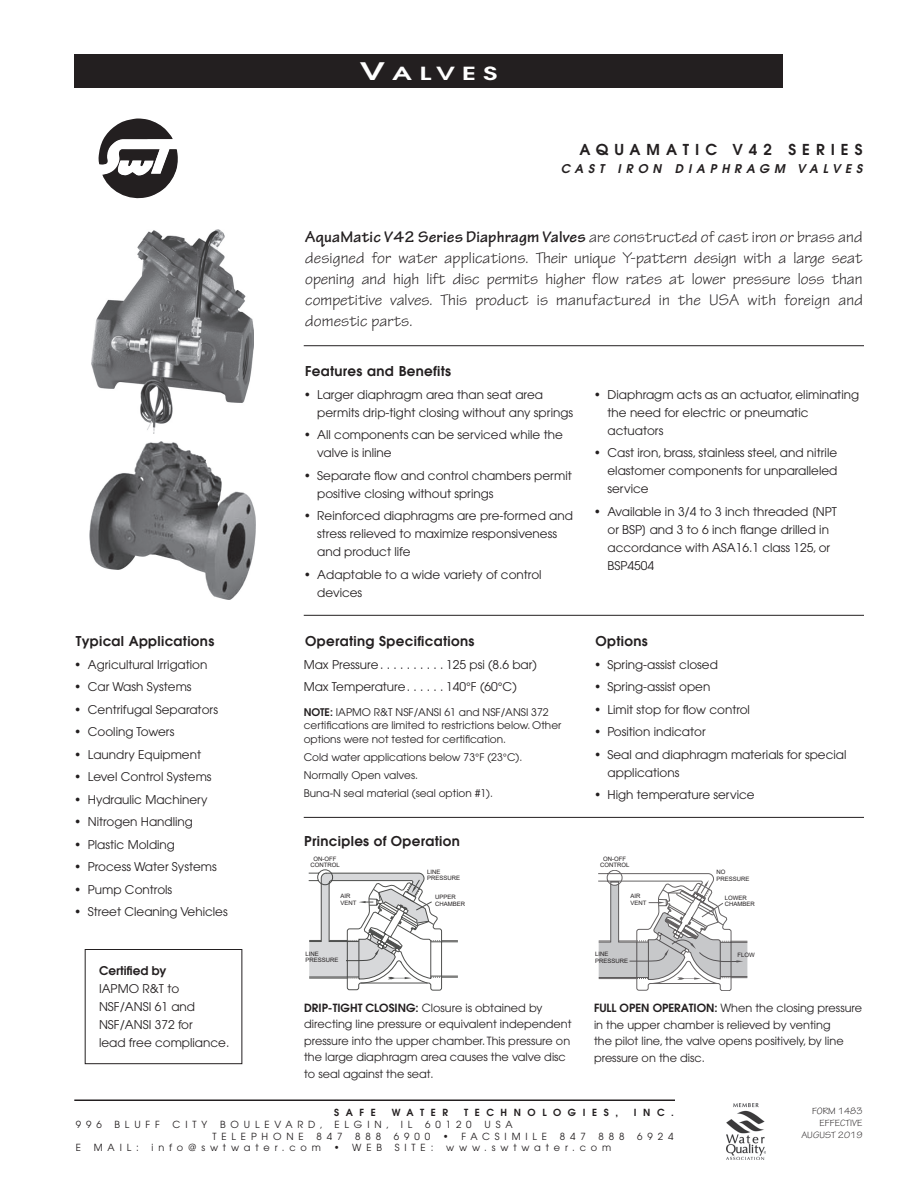
<style>
.page{position:relative;width:918px;height:1188px;background:#fff}
.page>*{position:absolute;margin:0;border:0;box-sizing:border-box;transform-origin:0 0}
.t1{font:600 18px "Avant Garde";color:#fff;scale:1.5 1}
.t2{font:16.5px/21px "Tekton Pro";letter-spacing:.01em;color:#231f20;text-align:justify}
.t3{font:600 15px "Avant Garde";letter-spacing:.4em;color:#231f20}
.t4{font:600 13.5px "Avant Garde";letter-spacing:.025em;color:#231f20}
.t5{font:12px/18px "Avant Garde";color:#231f20}
.t6{font:italic 600 12px "Avant Garde";letter-spacing:.4em;color:#231f20}
.t7{font:600 12px "Avant Garde";color:#231f20}
.t8{font:11.25px/16.5px "Avant Garde";color:#231f20}
.t9{font:10.5px/13.5px "Avant Garde";color:#231f20}
.t10{font:9.75px "Avant Garde";letter-spacing:.5em;color:#231f20}
.t11{font:9.75px/11.7px "Tekton Pro";color:#231f20;text-align:right}
.t12{font:600 9.75px "Avant Garde";letter-spacing:.675em;color:#231f20}
.t13{font:6px/6.4px "Arial";color:#231f20}
.s1{font-size:24px}
.s2{font-weight:700}
.s3{font-weight:600}
</style>
<div class="page">
<div style="left:74px;top:54px;width:709px;height:34px;background:#231f20"></div>
<hr style="left:74px;top:1100px;width:601px;height:1px;background:#231f20">
<img style="left:726px;top:1103px;width:39px;height:56px">
<img style="left:98px;top:119px;width:80px;height:80px">
<div style="left:85px;top:949px;width:157px;height:115px;border:1px solid #231f20"></div>
<hr style="left:304px;top:615px;width:560px;height:1px;background:#231f20">
<hr style="left:304px;top:345px;width:560px;height:1px;background:#231f20">
<img style="left:92px;top:230px;width:161px;height:204px">
<hr style="left:304px;top:817px;width:560px;height:1px;background:#231f20">
<svg style="left:309px;top:870px;width:149px;height:120px"></svg>
<svg style="left:598px;top:870px;width:149px;height:121px"></svg>
<img style="left:90px;top:442px;width:165px;height:157px">
<h1 class="t1" style="left:360px;top:61px;width:93px"><span class="s1">V</span>ALVES</h1>
<p class="t3" style="left:580px;top:140px;width:284px">AQUAMATIC V42 SERIES</p>
<p class="t6" style="left:561px;top:161px;width:303px">CAST IRON DIAPHRAGM VALVES</p>
<p class="t2" style="left:305px;top:227px;width:559px"><span class="s2">AquaMatic V42 Series Diaphragm Valves</span> are constructed of cast iron or brass and designed for water applications. Their unique Y-pattern design with a large seat opening and high lift disc permits higher flow rates at lower pressure loss than competitive valves. This product is manufactured in the USA with foreign and domestic parts.</p>
<p class="t4" style="left:76px;top:632px;width:140px">Typical Applications</p>
<p class="t5" style="left:74px;top:655px;width:135px">• Agricultural Irrigation</p>
<p class="t5" style="left:74px;top:678px;width:119px">• Car Wash Systems</p>
<p class="t5" style="left:74px;top:700px;width:145px">• Centrifugal Separators</p>
<p class="t5" style="left:74px;top:723px;width:102px">• Cooling Towers</p>
<p class="t5" style="left:74px;top:745px;width:128px">• Laundry Equipment</p>
<p class="t5" style="left:74px;top:768px;width:139px">• Level Control Systems</p>
<p class="t5" style="left:74px;top:790px;width:135px">• Hydraulic Machinery</p>
<p class="t5" style="left:74px;top:813px;width:120px">• Nitrogen Handling</p>
<p class="t5" style="left:74px;top:835px;width:102px">• Plastic Molding</p>
<p class="t5" style="left:74px;top:858px;width:144px">• Process Water Systems</p>
<p class="t5" style="left:74px;top:880px;width:99px">• Pump Controls</p>
<p class="t5" style="left:74px;top:903px;width:155px">• Street Cleaning Vehicles</p>
<p class="t7" style="left:99px;top:963px;width:69px">Certified by</p>
<p class="t5" style="left:99px;top:980px;width:129px">IAPMO R&amp;T to<br>NSF/ANSI 61 and<br>NSF/ANSI 372 for<br>lead free compliance.</p>
<p class="t4" style="left:305px;top:363px;width:147px">Features and Benefits</p>
<p class="t5" style="left:317px;top:386px;width:257px;text-indent:-14px">• Larger diaphragm area than seat area permits drip-tight closing without any springs</p>
<p class="t5" style="left:317px;top:426px;width:247px;text-indent:-14px">• All components can be serviced while the valve is inline</p>
<p class="t5" style="left:317px;top:467px;width:256px;text-indent:-14px">• Separate flow and control chambers permit positive closing without springs</p>
<p class="t5" style="left:317px;top:507px;width:257px;text-indent:-14px">• Reinforced diaphragms are pre-formed and stress relieved to maximize responsiveness and product life</p>
<p class="t5" style="left:317px;top:566px;width:226px;text-indent:-14px">• Adaptable to a wide variety of control devices</p>
<p class="t5" style="left:607px;top:386px;width:253px;text-indent:-14px">• Diaphragm acts as an actuator, eliminating the need for electric or pneumatic actuators</p>
<p class="t5" style="left:607px;top:444px;width:232px;text-align:justify;text-indent:-14px">• Cast iron, brass, stainless steel, and nitrile elastomer components for unparalleled service</p>
<p class="t5" style="left:607px;top:503px;width:231px;text-indent:-14px">• Available in 3/4 to 3 inch threaded [NPT or BSP] and 3 to 6 inch flange drilled in accordance with ASA16. 1 class 125, or<br>BSP4504</p>
<p class="t4" style="left:305px;top:632px;width:171px">Operating Specifications</p>
<p class="t4" style="left:596px;top:632px;width:54px">Options</p>
<p class="t5" style="left:304px;top:653px;width:235px;line-height:22.5px">Max Pressure . . . . . . . . . 125 psi (8. 6 bar)<br>Max Temperature . . . . . 140°F (60°C)</p>
<p class="t9" style="left:304px;top:705px;width:259px"><span class="s3">NOTE:</span> IAPMO R&amp;T NSF/ANSI 61 and NSF/ANSI 372 certifications are limited to restrictions below. Other options were not tested for certification.</p>
<p class="t9" style="left:304px;top:748px;width:218px;line-height:18px">Cold water applications below 73°F (23°C).<br>Normally Open valves.<br>Buna-N seal material (seal option #1).</p>
<p class="t5" style="left:594px;top:655px;width:125px">• Spring-assist closed</p>
<p class="t5" style="left:594px;top:678px;width:118px">• Spring-assist open</p>
<p class="t5" style="left:594px;top:700px;width:158px">• Limit stop for flow control</p>
<p class="t5" style="left:594px;top:723px;width:113px">• Position indicator</p>
<p class="t5" style="left:608px;top:745px;width:240px;text-indent:-14px">• Seal and diaphragm materials for special applications</p>
<p class="t5" style="left:594px;top:786px;width:162px">• High temperature service</p>
<p class="t4" style="left:304px;top:832px;width:157px">Principles of Operation</p>
<p class="t13" style="left:311px;top:856px;width:31px;text-align:center">ON-OFF<br>CONTROL</p>
<p class="t13" style="left:600px;top:856px;width:31px;text-align:center">ON-OFF<br>CONTROL</p>
<p class="t13" style="left:340px;top:893px;width:18px">AIR<br>VENT</p>
<p class="t13" style="left:427px;top:868px;width:35px">LINE<br>PRESSURE</p>
<p class="t13" style="left:435px;top:894px;width:31px">UPPER<br>CHAMBER</p>
<p class="t13" style="left:630px;top:893px;width:18px">AIR<br>VENT</p>
<p class="t13" style="left:717px;top:869px;width:35px">NO<br>PRESSURE</p>
<p class="t13" style="left:725px;top:894px;width:31px">LOWER<br>CHAMBER</p>
<p class="t13" style="left:306px;top:951px;width:35px">LINE<br>PRESSURE</p>
<p class="t13" style="left:595px;top:951px;width:35px">LINE<br>PRESSURE</p>
<p class="t13" style="left:738px;top:952px;width:19px">FLOW</p>
<p class="t8" style="left:304px;top:999px;width:269px"><span class="s3">DRIP-TIGHT CLOSING:</span> Closure is obtained by directing line pressure or equivalent independent pressure into the upper chamber. This pressure on the large diaphragm area causes the valve disc to seal against the seat.</p>
<p class="t8" style="left:594px;top:1000px;width:270px"><span class="s3">FULL OPEN OPERATION:</span> When the closing pressure in the upper chamber is relieved by venting<br>the pilot line, the valve opens positively, by line pressure on the disc.</p>
<p class="t12" style="left:334px;top:1106px;width:43px">SAFE</p>
<p class="t12" style="left:392px;top:1106px;width:58px">WATER</p>
<p class="t12" style="left:464px;top:1106px;width:156px">TECHNOLOGIES,</p>
<p class="t12" style="left:634px;top:1106px;width:42px">INC.</p>
<p class="t10" style="left:76px;top:1119px;width:27px">996</p>
<p class="t10" style="left:114px;top:1119px;width:47px">BLUFF</p>
<p class="t10" style="left:173px;top:1119px;width:36px">CITY</p>
<p class="t10" style="left:220px;top:1119px;width:194px">BOULEVARD, ELGIN, IL</p>
<p class="t10" style="left:425px;top:1119px;width:48px">60120</p>
<p class="t10" style="left:484px;top:1119px;width:30px">USA</p>
<p class="t10" style="left:212px;top:1130px;width:93px">TELEPHONE</p>
<p class="t10" style="left:317px;top:1130px;width:27px">847</p>
<p class="t10" style="left:355px;top:1130px;width:27px">888</p>
<p class="t10" style="left:394px;top:1130px;width:38px">6900</p>
<p class="t10" style="left:443px;top:1130px;width:106px">• FACSIMILE</p>
<p class="t10" style="left:560px;top:1130px;width:27px">847</p>
<p class="t10" style="left:599px;top:1130px;width:27px">888</p>
<p class="t10" style="left:637px;top:1130px;width:38px">6924</p>
<p class="t10" style="left:76px;top:1142px;width:7px">E</p>
<p class="t10" style="left:94px;top:1142px;width:47px">MAIL:</p>
<p class="t10" style="left:152px;top:1142px;width:171px">info@swtwater.com</p>
<p class="t10" style="left:334px;top:1142px;width:50px">• WEB</p>
<p class="t10" style="left:395px;top:1142px;width:40px">SITE:</p>
<p class="t10" style="left:446px;top:1142px;width:167px">www.swtwater.com</p>
<p class="t11" style="left:801px;top:1106px;width:63px">FORM 1483<br>EFFECTIVE<br>AUGUST 2019</p>
</div>
